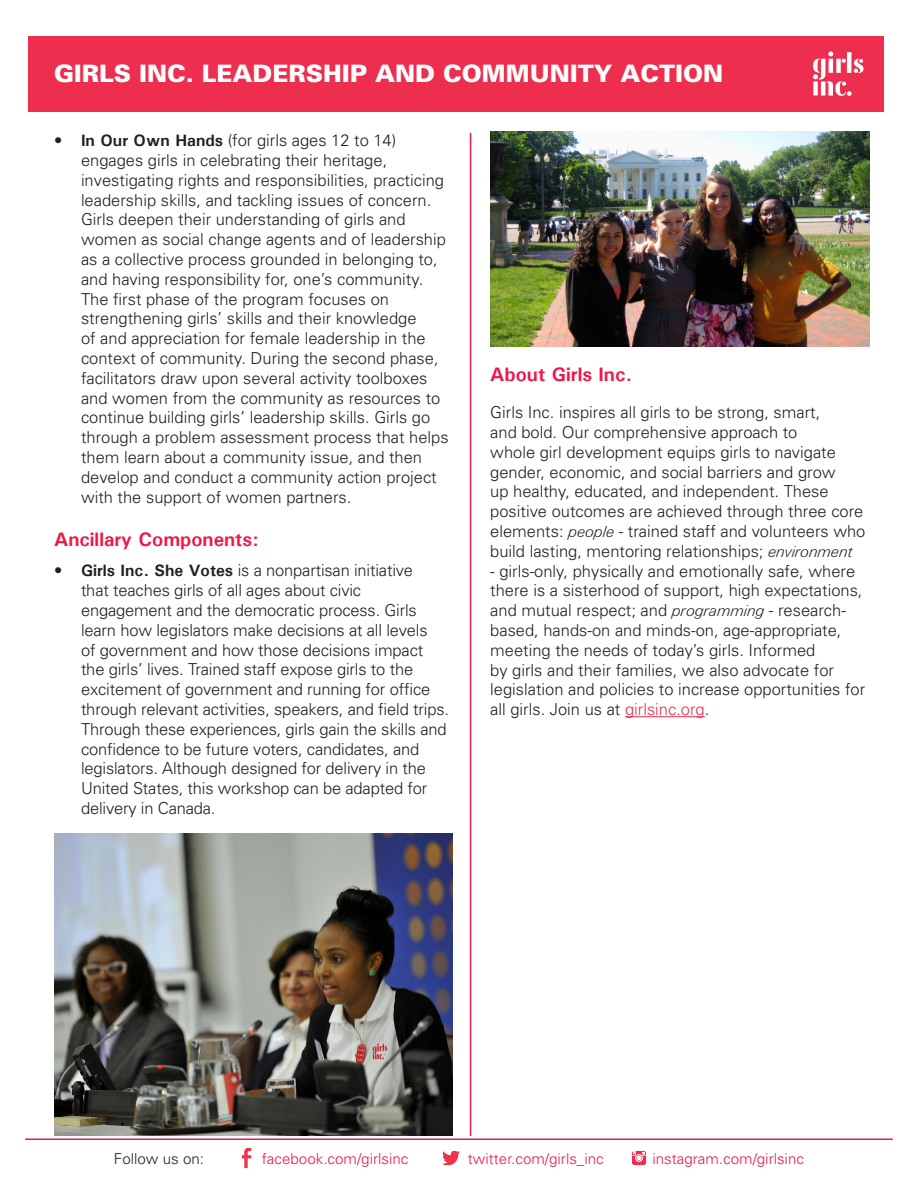
<style>
.page{position:relative;width:918px;height:1188px;background:#fff}
.page>*{position:absolute;margin:0;border:0;box-sizing:border-box;transform-origin:0 0}
.t1{font:900 24px "Univers";color:#fff}
.t2{font:700 19.5px "Univers";color:#ed1849}
.t3{font:300 16.5px/19.8px "Univers";color:#231f20}
.t4{font:300 15px "Univers";color:#ed1849}
.t5{font:300 15px "Univers";color:#231f20}
.s1{font-weight:700}
.s2{font-family:"U46";font-weight:400}
.s3{color:#ee2e4e}
</style>
<div class="page">
<div style="left:29px;top:36px;width:855px;height:76px;background:#ee2e4e"></div>
<svg style="left:813px;top:51px;width:51px;height:45px"></svg>
<img style="left:241px;top:1147px;width:11px;height:22px">
<img style="left:443px;top:1150px;width:17px;height:16px">
<img style="left:631px;top:1150px;width:16px;height:16px">
<hr style="left:25px;top:1138px;width:868px;height:2px;background:#ed1849">
<hr style="left:470px;top:133px;width:1px;height:1003px;background:#ed1849">
<hr style="left:625px;top:716px;width:80px;height:1px;background:#ee2e4e">
<img style="left:491px;top:132px;width:379px;height:214px">
<img style="left:54px;top:833px;width:399px;height:303px">
<p class="t1" style="left:54px;top:59px;width:671px">GIRLS INC. LEADERSHIP AND COMMUNITY ACTION</p>
<p class="t3" style="left:81px;top:130px;width:369px;text-indent:-27px"><span class="s1">• In Our Own Hands</span> (for girls ages 12 to 14) engages girls in celebrating their heritage, investigating rights and responsibilities, practicing leadership skills, and tackling issues of concern.<br>Girls deepen their understanding of girls and women as social change agents and of leadership as a collective process grounded in belonging to, and having responsibility for, one’s community.<br>The first phase of the program focuses on strengthening girls’ skills and their knowledge<br>of and appreciation for female leadership in the context of community. During the second phase, facilitators draw upon several activity toolboxes and women from the community as resources to continue building girls’ leadership skills. Girls go through a problem assessment process that helps them learn about a community issue, and then develop and conduct a community action project with the support of women partners.</p>
<p class="t2" style="left:54px;top:527px;width:206px">Ancillary Components:</p>
<p class="t3" style="left:81px;top:560px;width:370px;text-indent:-27px"><span class="s1">• Girls Inc. She Votes</span> is a nonpartisan initiative<br>that teaches girls of all ages about civic engagement and the democratic process. Girls learn how legislators make decisions at all levels<br>of government and how those decisions impact the girls’ lives. Trained staff expose girls to the excitement of government and running for office through relevant activities, speakers, and field trips.<br>Through these experiences, girls gain the skills and confidence to be future voters, candidates, and legislators. Although designed for delivery in the United States, this workshop can be adapted for delivery in Canada.</p>
<p class="t2" style="left:490px;top:362px;width:143px">About Girls Inc.</p>
<p class="t3" style="left:490px;top:402px;width:377px">Girls Inc. inspires all girls to be strong, smart,<br>and bold. Our comprehensive approach to<br>whole girl development equips girls to navigate gender, economic, and social barriers and grow<br>up healthy, educated, and independent. These positive outcomes are achieved through three core elements: <span class="s2">people</span> - trained staff and volunteers who build lasting, mentoring relationships; <span class="s2">environment</span></p>
<p class="t3" style="left:490px;top:560px;width:377px">- girls-only, physically and emotionally safe, where there is a sisterhood of support, high expectations, and mutual respect; and <span class="s2">programming</span> - research&shy;based, hands-on and minds-on, age-appropriate, meeting the needs of today’s girls. Informed<br>by girls and their families, we also advocate for legislation and policies to increase opportunities for all girls. Join us at <span class="s3">girlsinc.org</span>.</p>
<p class="t5" style="left:114px;top:1149px;width:92px">Follow us on:</p>
<p class="t4" style="left:262px;top:1149px;width:148px">facebook.com/girlsinc</p>
<p class="t4" style="left:468px;top:1149px;width:138px">twitter.com/girls_inc</p>
<p class="t4" style="left:652px;top:1149px;width:153px">instagram.com/girlsinc</p>
</div>
